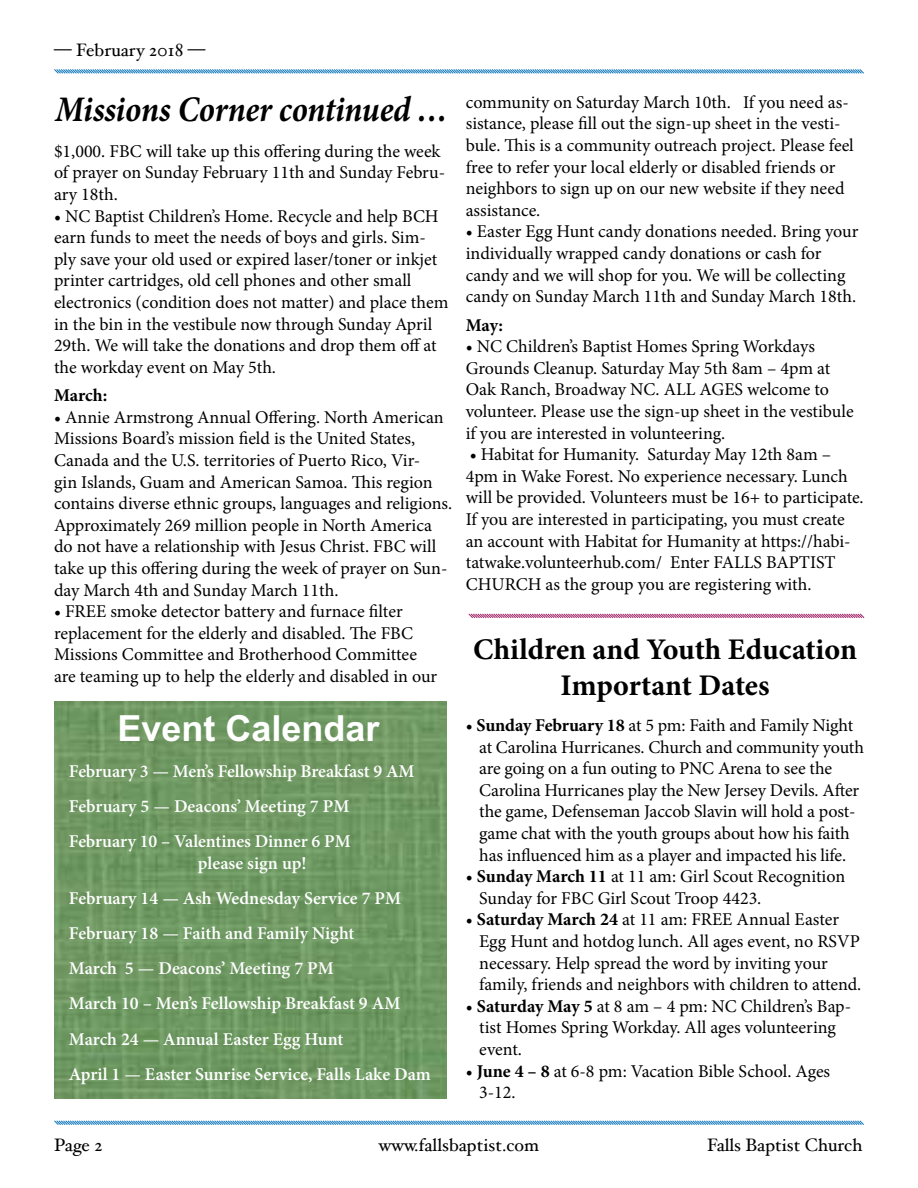
<style>
.page{position:relative;width:918px;height:1188px;background:#fff}
.page>*{position:absolute;margin:0;border:0;box-sizing:border-box;transform-origin:0 0}
.t1{font:italic 700 36px "Minion Pro";letter-spacing:-.01em;color:#000;scale:.91 1}
.t2{font:700 36px "Arial";color:#fff}
.t3{font:700 30px/36px "Minion Pro";letter-spacing:-.005em;color:#000;text-align:center}
.t4{font:18px/21.6px "Minion Pro";letter-spacing:-.005em;color:#000}
.t5{font:600 18px/35.1px "Minion Pro";letter-spacing:-.005em;color:#fff}
.t6{font:18px "Hoefler Text";color:#000}
.t7{font:700 18px "Minion Pro";letter-spacing:-.01em;color:#000}
.s1{font-weight:700}
</style>
<div class="page">
<svg style="left:54px;top:1120px;width:810px;height:5px"></svg>
<svg style="left:54px;top:69px;width:810px;height:5px"></svg>
<img style="left:54px;top:701px;width:393px;height:397px">
<svg style="left:468px;top:613px;width:397px;height:5px"></svg>
<p class="t6" style="left:54px;top:39px;width:153px">— February 2018 —</p>
<h1 class="t1" style="left:55px;top:84px;width:433px">Missions Corner continued …</h1>
<p class="t4" style="left:54px;top:140px;width:393px">$1,000. FBC will take up this offering during the week of prayer on Sunday February 11th and Sunday Febru&shy;ary 18th.</p>
<p class="t4" style="left:54px;top:205px;width:396px">• NC Baptist Children’s Home. Recycle and help BCH earn funds to meet the needs of boys and girls. Sim&shy;ply save your old used or expired laser/toner or inkjet printer cartridges, old cell phones and other small electronics (condition does not matter) and place them in the bin in the vestibule now through Sunday April 29th. We will take the donations and drop them off at the workday event on May 5th.</p>
<p class="t7" style="left:54px;top:383px;width:55px">March:</p>
<p class="t4" style="left:54px;top:406px;width:400px">• Annie Armstrong Annual Offering. North American Missions Board’s mission field is the United States, Canada and the U.S. territories of Puerto Rico, Vir-<br>gin Islands, Guam and American Samoa. This region contains diverse ethnic groups, languages and religions.<br>Approximately 269 million people in North America do not have a relationship with Jesus Christ. FBC will take up this offering during the week of prayer on Sun&shy;day March 4th and Sunday March 11th.</p>
<p class="t4" style="left:54px;top:601px;width:385px">• FREE smoke detector battery and furnace filter replacement for the elderly and disabled. The FBC Missions Committee and Brotherhood Committee are teaming up to help the elderly and disabled in our</p>
<h1 class="t2" style="left:117px;top:703px;width:264px">Event Calendar</h1>
<p class="t5" style="left:69px;top:754px;width:347px">February 3 — Men’s Fellowship Breakfast 9 AM<br>February 5 — Deacons’ Meeting 7 PM<br>February 10 – Valentines Dinner 6 PM</p>
<p class="t5" style="left:69px;top:846px;width:363px;text-indent:129px">please sign up!<br>February 14 — Ash Wednesday Service 7 PM February 18 — Faith and Family Night<br>March 5 — Deacons’ Meeting 7 PM<br>March 10 – Men’s Fellowship Breakfast 9 AM March 24 — Annual Easter Egg Hunt<br>April 1 — Easter Sunrise Service, Falls Lake Dam</p>
<p class="t4" style="left:466px;top:91px;width:390px">community on Saturday March 10th. If you need as&shy;sistance, please fill out the sign-up sheet in the vesti&shy;bule. This is a community outreach project. Please feel free to refer your local elderly or disabled friends or neighbors to sign up on our new website if they need assistance.</p>
<p class="t4" style="left:466px;top:221px;width:394px">• Easter Egg Hunt candy donations needed. Bring your individually wrapped candy donations or cash for candy and we will shop for you. We will be collecting candy on Sunday March 11th and Sunday March 18th.</p>
<p class="t7" style="left:466px;top:312px;width:39px">May:</p>
<p class="t4" style="left:466px;top:336px;width:389px">• NC Children’s Baptist Homes Spring Workdays Grounds Cleanup. Saturday May 5th 8am – 4pm at Oak Ranch, Broadway NC. ALL AGES welcome to volunteer. Please use the sign-up sheet in the vestibule if you are interested in volunteering.</p>
<p class="t4" style="left:466px;top:444px;width:399px">• Habitat for Humanity. Saturday May 12th 8am – 4pm in Wake Forest. No experience necessary. Lunch will be provided. Volunteers must be 16+ to participate.<br>If you are interested in participating, you must create an account with Habitat for Humanity at https://habi&shy;tatwake.volunteerhub.com/ Enter FALLS BAPTIST CHURCH as the group you are registering with.</p>
<h2 class="t3" style="left:473px;top:631px;width:385px">Children and Youth Education<br>Important Dates</h2>
<p class="t4" style="left:479px;top:715px;width:386px;text-indent:-14px">• <span class="s1">Sunday February 18</span> at 5 pm: Faith and Family Night at Carolina Hurricanes. Church and community youth are going on a fun outing to PNC Arena to see the Carolina Hurricanes play the New Jersey Devils. After the game, Defenseman Jaccob Slavin will hold a post&shy;game chat with the youth groups about how his faith has influenced him as a player and impacted his life.</p>
<p class="t4" style="left:479px;top:866px;width:368px;text-indent:-14px">• <span class="s1">Sunday March 11</span> at 11 am: Girl Scout Recognition<br>Sunday for FBC Girl Scout Troop 4423.</p>
<p class="t4" style="left:479px;top:909px;width:384px;text-indent:-14px">• <span class="s1">Saturday March 24</span> at 11 am: FREE Annual Easter Egg Hunt and hotdog lunch. All ages event, no RSVP necessary. Help spread the word by inviting your family, friends and neighbors with children to attend.</p>
<p class="t4" style="left:479px;top:995px;width:373px;text-indent:-14px">• <span class="s1">Saturday May 5</span> at 8 am – 4 pm: NC Children’s Bap&shy;tist Homes Spring Workday. All ages volunteering event.</p>
<p class="t4" style="left:479px;top:1060px;width:353px;text-indent:-14px">• <span class="s1">June 4 – 8</span> at 6-8 pm: Vacation Bible School. Ages<br>3-12.</p>
<p class="t6" style="left:54px;top:1134px;width:50px">Page 2</p>
<p class="t6" style="left:379px;top:1134px;width:162px">www.fallsbaptist.com</p>
<p class="t6" style="left:707px;top:1134px;width:157px">Falls Baptist Church</p>
</div>
